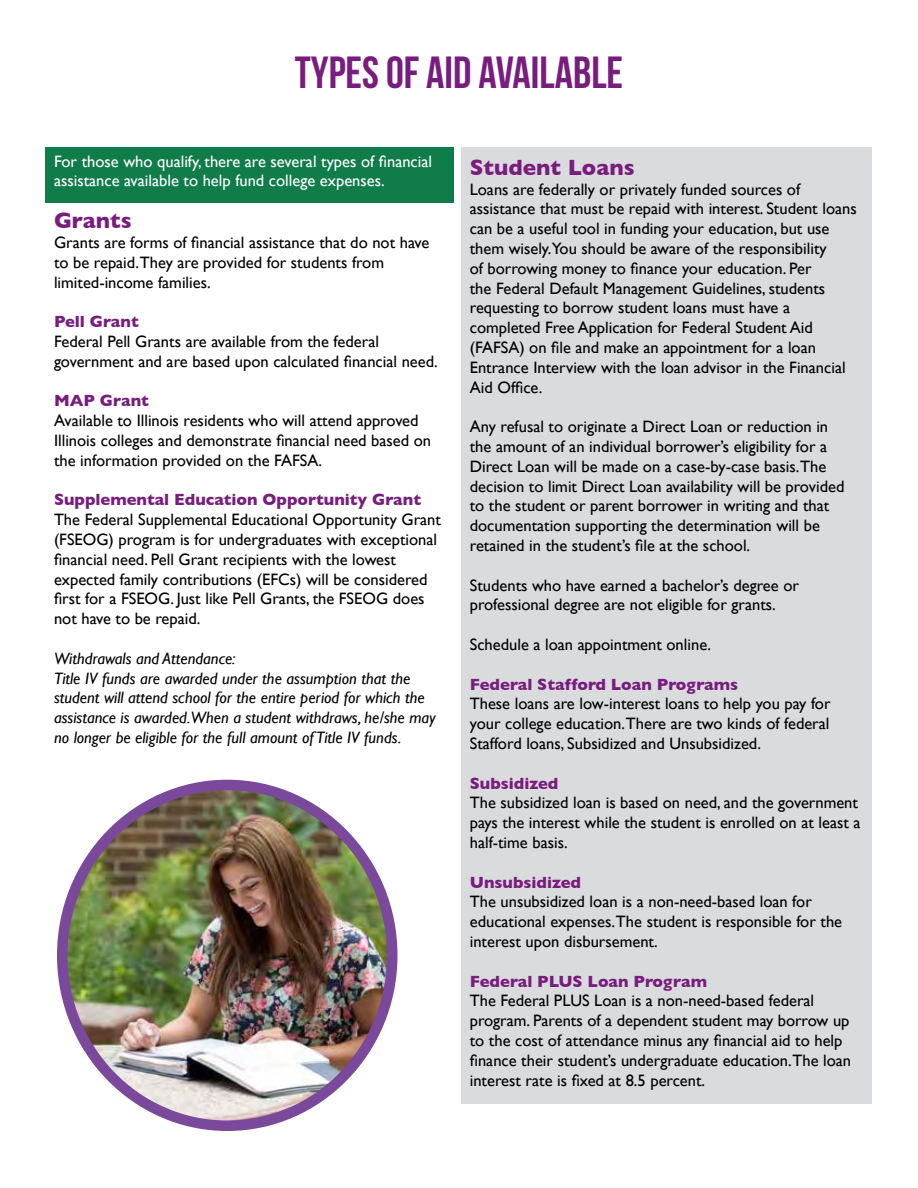
<style>
.page{position:relative;width:918px;height:1188px;background:#fff}
.page>*{position:absolute;margin:0;border:0;box-sizing:border-box;transform-origin:0 0}
.t1{font:45px "Bebas Neue";color:#781d7e}
.t2{font:700 22.5px "Gill Sans";color:#781d7e}
.t3{font:16.5px/19.8px "Gill Sans";color:#000}
.t4{font:italic 16.5px/19.8px "Gill Sans";color:#000}
.t5{font:700 16.5px "Gill Sans";color:#781d7e}
.t6{font:16.5px/19.8px "Gill Sans";color:#fff}
</style>
<div class="page">
<div style="left:461px;top:147px;width:411px;height:956px;background:#dadbdd"></div>
<div style="left:45px;top:147px;width:409px;height:56px;background:#0f7c49"></div>
<img style="left:62px;top:785px;width:330px;height:341px">
<div style="left:57px;top:780px;width:340px;height:351px;border:10px solid #7a499b;border-radius:50%"></div>
<h1 class="t1" style="left:295px;top:48px;width:330px">TYPES OF AID AVAILABLE</h1>
<p class="t6" style="left:54px;top:151px;width:380px">For those who qualify, there are several types of financial assistance available to help fund college expenses.</p>
<h2 class="t2" style="left:470px;top:154px;width:166px">Student Loans</h2>
<p class="t3" style="left:470px;top:179px;width:388px">Loans are federally or privately funded sources of assistance that must be repaid with interest. Student loans can be a useful tool in funding your education, but use them wisely.You should be aware of the responsibility<br>of borrowing money to finance your education. Per<br>the Federal Default Management Guidelines, students requesting to borrow student loans must have a completed Free Application for Federal Student Aid (FAFSA) on file and make an appointment for a loan Entrance Interview with the loan advisor in the Financial Aid Office.</p>
<p class="t3" style="left:470px;top:417px;width:376px">Any refusal to originate a Direct Loan or reduction in the amount of an individual borrower’s eligibility for a Direct Loan will be made on a case-by-case basis.The decision to limit Direct Loan availability will be provided to the student or parent borrower in writing and that documentation supporting the determination will be retained in the student’s file at the school.</p>
<p class="t3" style="left:470px;top:575px;width:331px">Students who have earned a bachelor’s degree or professional degree are not eligible for grants.</p>
<p class="t3" style="left:470px;top:634px;width:243px">Schedule a loan appointment online.</p>
<p class="t5" style="left:470px;top:674px;width:270px">Federal Stafford Loan Programs</p>
<p class="t3" style="left:470px;top:694px;width:362px;text-align:justify">These loans are low-interest loans to help you pay for your college education.There are two kinds of federal Stafford loans, Subsidized and Unsubsidized.</p>
<p class="t5" style="left:470px;top:773px;width:90px">Subsidized</p>
<p class="t3" style="left:470px;top:793px;width:392px">The subsidized loan is based on need, and the government pays the interest while the student is enrolled on at least a half-time basis.</p>
<p class="t5" style="left:470px;top:872px;width:113px">Unsubsidized</p>
<p class="t3" style="left:470px;top:892px;width:374px">The unsubsidized loan is a non-need-based loan for educational expenses.The student is responsible for the interest upon disbursement.</p>
<p class="t5" style="left:470px;top:971px;width:239px">Federal PLUS Loan Program</p>
<p class="t3" style="left:470px;top:991px;width:383px">The Federal PLUS Loan is a non-need-based federal program. Parents of a dependent student may borrow up to the cost of attendance minus any financial aid to help finance their student’s undergraduate education.The loan interest rate is fixed at 8.5 percent.</p>
<h2 class="t2" style="left:54px;top:207px;width:79px">Grants</h2>
<p class="t3" style="left:54px;top:232px;width:377px">Grants are forms of financial assistance that do not have to be repaid.They are provided for students from limited-income families.</p>
<p class="t5" style="left:54px;top:312px;width:86px">Pell Grant</p>
<p class="t3" style="left:54px;top:331px;width:385px">Federal Pell Grants are available from the federal government and are based upon calculated financial need.</p>
<p class="t5" style="left:54px;top:391px;width:96px">MAP Grant</p>
<p class="t3" style="left:54px;top:411px;width:379px">Available to Illinois residents who will attend approved<br>Illinois colleges and demonstrate financial need based on the information provided on the FAFSA.</p>
<p class="t5" style="left:54px;top:490px;width:369px">Supplemental Education Opportunity Grant</p>
<p class="t3" style="left:54px;top:510px;width:389px">The Federal Supplemental Educational Opportunity Grant (FSEOG) program is for undergraduates with exceptional financial need. Pell Grant recipients with the lowest expected family contributions (EFCs) will be considered first for a FSEOG. Just like Pell Grants, the FSEOG does not have to be repaid.</p>
<p class="t4" style="left:54px;top:648px;width:383px">Withdrawals and Attendance:<br>Title IV funds are awarded under the assumption that the student will attend school for the entire period for which the assistance is awarded.When a student withdraws, he/she may no longer be eligible for the full amount of Title IV funds.</p>
</div>
